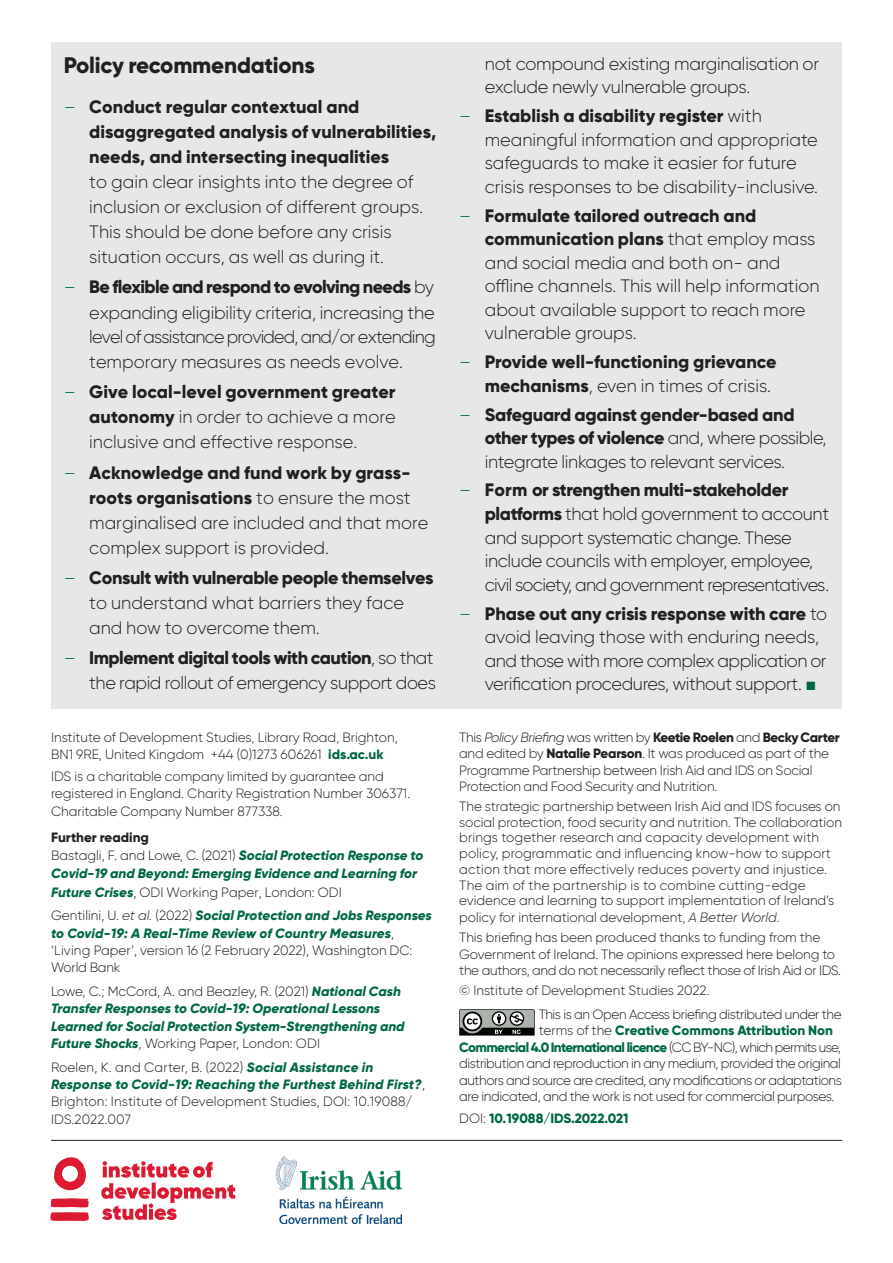
<style>
.page{position:relative;width:893px;height:1263px;background:#fff}
.page>*{position:absolute;margin:0;border:0;box-sizing:border-box;transform-origin:0 0}
.t1{font:800 22.5px "Gilroy";letter-spacing:-.01em;color:#231f20}
.t2{font:300 18px/25px "Gilroy";color:#231f20}
.t3{font:300 18px/23.5px "Gilroy";letter-spacing:-.02em;color:#231f20}
.t4{font:800 18px/24.9px "Gilroy";color:#231f20}
.t5{font:300 18px/25px "Gilroy";letter-spacing:-.025em;color:#231f20;text-align:right}
.t6{font:300 13.5px/15.9px "Gilroy";letter-spacing:-.005em;color:#231f20}
.t7{font:300 13.5px/16.5px "Gilroy";letter-spacing:-.03em;color:#231f20}
.t8{font:italic 800 13.5px/18px "Gilroy";color:#006843}
.t9{font:800 13.5px "Gilroy";color:#006843}
.s1{font-weight:300;color:#006843}
.s2{color:#006843}
.s3{font-weight:800}
.s4{font-weight:800;color:#006843}
.s5{font-style:normal;color:#231f20}
.s6{font-weight:300;font-style:normal;color:#231f20}
.s7{font-style:italic}
.s8{font-weight:800;font-style:italic;color:#006843}
.s9{font-weight:300}
.s10{font-family:"Arial";font-weight:400;color:#006843}
.s11{font-weight:300;color:#231f20}
</style>
<div class="page">
<hr style="left:51px;top:1140px;width:791px;height:1px;background:#231f20">
<svg style="left:50px;top:1157px;width:185px;height:64px"></svg>
<img style="left:276px;top:1156px;width:126px;height:67px">
<div style="left:51px;top:43px;width:791px;height:666px;background:#e6e7e9"></div>
<svg style="left:459px;top:1009px;width:76px;height:27px;background:#767976"></svg>
<h1 class="t1" style="left:64px;top:51px;width:253px">Policy recommendations</h1>
<h2 class="t4" style="left:89px;top:94px;width:349px;text-indent:-26px"><span class="s1">–</span> Conduct regular contextual and disaggregated analysis of vulnerabilities, needs, and intersecting inequalities</h2>
<h2 class="t2" style="left:89px;top:170px;width:335px">to gain clear insights into the degree of inclusion or exclusion of different groups.<br>This should be done before any crisis situation occurs, as well as during it.</h2>
<h2 class="t2" style="left:89px;top:274px;width:348px;text-align:justify;text-indent:-26px"><span class="s2">–</span> <span class="s3">Be flexible and respond to evolving needs</span> by expanding eligibility criteria, increasing the level of assistance provided, and/or extending temporary measures as needs evolve.</h2>
<h2 class="t2" style="left:89px;top:379px;width:308px;text-align:justify;text-indent:-26px"><span class="s2">–</span> <span class="s3">Give local-level government greater autonomy</span> in order to achieve a more inclusive and effective response.</h2>
<h2 class="t2" style="left:89px;top:460px;width:341px;text-indent:-26px"><span class="s2">–</span> <span class="s3">Acknowledge and fund work by grass&shy;roots organisations</span> to ensure the most marginalised are included and that more complex support is provided.</h2>
<h2 class="t2" style="left:89px;top:565px;width:346px;text-indent:-26px"><span class="s2">–</span> <span class="s3">Consult with vulnerable people themselves </span>to understand what barriers they face and how to overcome them.</h2>
<h2 class="t5" style="left:64px;top:645px;width:374px"><span class="s2">–</span> <span class="s3">Implement digital tools with caution</span>, so that the rapid rollout of emergency support does</h2>
<p class="t6" style="left:51px;top:728px;width:348px;line-height:17.7px">Institute of Development Studies, Library Road, Brighton,<br>BN1 9RE, United Kingdom +44 (0)1273 606261 <span class="s4">ids.ac.uk</span></p>
<p class="t6" style="left:51px;top:767px;width:361px;line-height:17.7px">IDS is a charitable company limited by guarantee and registered in England. Charity Registration Number 306371.<br>Charitable Company Number 877338.</p>
<p class="t8" style="left:51px;top:828px;width:374px"><span class="s5">Further reading<br></span><span class="s6">Bastagli, F. and Lowe, C. (2021)</span> Social Protection Response to Covid-19 and Beyond: Emerging Evidence and Learning for Future Crises<span class="s6">, ODI Working Paper, London: ODI</span></p>
<p class="t6" style="left:51px;top:907px;width:382px;line-height:17.4px">Gentilini, U. <span class="s7">et al.</span> (2022) <span class="s8">Social Protection and Jobs Responses to Covid-19: A Real-Time Review of Country Measures</span>, ‘Living Paper’, version 16 (2 February 2022), Washington DC:<br>World Bank</p>
<p class="t8" style="left:51px;top:982px;width:355px;line-height:17.4px"><span class="s6">Lowe, C.; McCord, A. and Beazley, R. (2021)</span> National Cash Transfer Responses to Covid-19: Operational Lessons Learned for Social Protection System-Strengthening and Future Shocks<span class="s6">, Working Paper, London: ODI</span></p>
<p class="t6" style="left:51px;top:1058px;width:375px;line-height:17.4px">Roelen, K. and Carter, B. (2022) <span class="s8">Social Assistance in Response to Covid-19: Reaching the Furthest Behind First?</span>, Brighton: Institute of Development Studies, DOI: 10.19088/ IDS.2022.007</p>
<h2 class="t2" style="left:485px;top:51px;width:336px;line-height:23.5px">not compound existing marginalisation or exclude newly vulnerable groups.</h2>
<h2 class="t2" style="left:485px;top:104px;width:335px;line-height:23.5px;text-indent:-26px"><span class="s2">–</span> <span class="s3">Establish a disability register</span> with meaningful information and appropriate safeguards to make it easier for future crisis responses to be disability-inclusive.</h2>
<h2 class="t2" style="left:485px;top:203px;width:336px;line-height:23.5px;text-indent:-26px"><span class="s2">–</span> <span class="s3">Formulate tailored outreach and communication plans</span> that employ mass and social media and both on- and offline channels. This will help information about available support to reach more vulnerable groups.</h2>
<h2 class="t4" style="left:485px;top:350px;width:293px;line-height:23.5px;text-indent:-26px"><span class="s1">–</span> Provide well-functioning grievance mechanisms<span class="s9">, even in times of crisis.</span></h2>
<h2 class="t3" style="left:485px;top:402px;width:343px;text-indent:-26px"><span class="s2">–</span> <span class="s3">Safeguard against gender-based and other types of violence</span> and, where possible, integrate linkages to relevant services.</h2>
<h2 class="t3" style="left:485px;top:478px;width:346px;text-indent:-26px"><span class="s2">–</span> <span class="s3">Form or strengthen multi-stakeholder platforms</span> that hold government to account and support systematic change. These include councils with employer, employee, civil society, and government representatives.</h2>
<h2 class="t3" style="left:485px;top:601px;width:344px;text-indent:-26px"><span class="s2">–</span> <span class="s3">Phase out any crisis response with care</span> to avoid leaving those with enduring needs, and those with more complex application or verification procedures, without support. <span class="s10">■</span></h2>
<p class="t6" style="left:459px;top:729px;width:382px;line-height:16.5px">This <span class="s7">Policy Briefing</span> was written by <span class="s3">Keetie Roelen</span> and <span class="s3">Becky Carter </span>and edited by <span class="s3">Natalie Pearson</span>. It was produced as part of the Programme Partnership between Irish Aid and IDS on Social Protection and Food Security and Nutrition.</p>
<p class="t6" style="left:459px;top:798px;width:384px">The strategic partnership between Irish Aid and IDS focuses on social protection, food security and nutrition. The collaboration brings together research and capacity development with policy, programmatic and influencing know-how to support action that more effectively reduces poverty and injustice.<br>The aim of the partnership is to combine cutting-edge evidence and learning to support implementation of Ireland’s policy for international development, <span class="s7">A Better World</span>.</p>
<p class="t6" style="left:459px;top:929px;width:383px;line-height:16.5px">This briefing has been produced thanks to funding from the<br>Government of Ireland. The opinions expressed here belong to the authors, and do not necessarily reflect those of Irish Aid or IDS.</p>
<p class="t7" style="left:539px;top:978px;width:304px;line-height:23.7px;text-indent:-80px">© Institute of Development Studies 2022.<br>This is an Open Access briefing distributed under the</p>
<p class="t7" style="left:459px;top:1022px;width:384px;text-indent:80px">terms of the <span class="s4">Creative Commons Attribution Non Commercial 4.0 International licence</span> (CC BY-NC), which permits use, distribution and reproduction in any medium, provided the original authors and source are credited, any modifications or adaptations are indicated, and the work is not used for commercial purposes.</p>
<p class="t9" style="left:459px;top:1109px;width:171px"><span class="s11">DOI:</span> 10.19088/IDS.2022.021</p>
</div>
